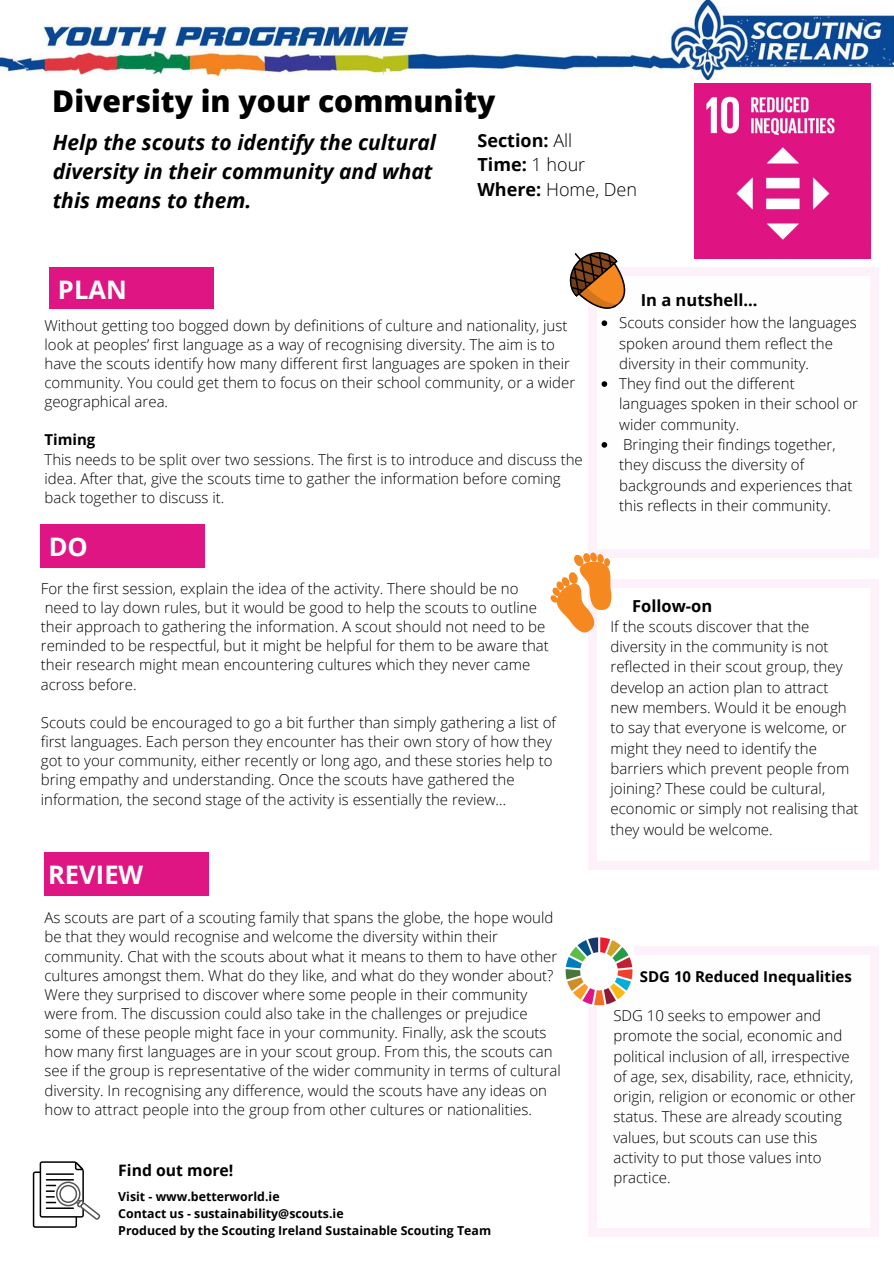
<style>
.page{position:relative;width:894px;height:1264px;background:#fff}
.page>*{position:absolute;margin:0;border:0;box-sizing:border-box;transform-origin:0 0}
.t1{font:800 30px "Open Sans";color:#000}
.t2{font:700 25.5px "Open Sans";color:#fff}
.t3{font:italic 700 21px/29.2px "Open Sans";color:#000}
.t4{font:700 18px "Open Sans";color:#000}
.t5{font:300 18px "Open Sans";color:#000}
.t6{font:700 16.5px "Open Sans";color:#000}
.t7{font:700 15.75px "Open Sans";color:#000}
.t8{font:300 15px/20.2px "Open Sans";color:#000}
.t9{font:700 15px "Open Sans";color:#000}
.t10{font:700 12.3px "Open Sans";color:#000}
.s1{font-weight:300}
.s2{font-weight:700}
</style>
<div class="page">
<div style="left:50px;top:267px;width:164px;height:42px;background:#df1583"></div>
<div style="left:41px;top:524px;width:164px;height:44px;background:#df1583"></div>
<div style="left:44px;top:852px;width:165px;height:44px;background:#df1583"></div>
<img style="left:0;top:0;width:893px;height:80px">
<div style="left:591px;top:271px;width:284px;height:283px;background:#fafcfc"></div>
<div style="left:869px;top:549px;width:9px;height:9px;background:#fef2fa"></div>
<div style="left:588px;top:276px;width:8px;height:273px;background:#fef2fa"></div>
<div style="left:588px;top:549px;width:8px;height:9px;background:#fef2fa"></div>
<div style="left:869px;top:276px;width:9px;height:273px;background:#fef2fa"></div>
<div style="left:596px;top:549px;width:273px;height:9px;background:#fef2fa"></div>
<div style="left:869px;top:267px;width:9px;height:9px;background:#fef2fa"></div>
<div style="left:596px;top:267px;width:273px;height:9px;background:#fef2fa"></div>
<div style="left:869px;top:861px;width:9px;height:9px;background:#fef2fa"></div>
<div style="left:588px;top:588px;width:8px;height:273px;background:#fef2fa"></div>
<div style="left:588px;top:861px;width:8px;height:9px;background:#fef2fa"></div>
<div style="left:869px;top:588px;width:9px;height:273px;background:#fef2fa"></div>
<div style="left:596px;top:861px;width:273px;height:9px;background:#fef2fa"></div>
<div style="left:869px;top:579px;width:9px;height:9px;background:#fef2fa"></div>
<div style="left:596px;top:579px;width:273px;height:9px;background:#fef2fa"></div>
<svg style="left:550px;top:552px;width:62px;height:87px"></svg>
<svg style="left:33px;top:1161px;width:67px;height:66px"></svg>
<div style="left:591px;top:949px;width:284px;height:284px;background:#fdfbfe"></div>
<div style="left:869px;top:1228px;width:9px;height:8px;background:#fef2fa"></div>
<div style="left:588px;top:954px;width:8px;height:274px;background:#fef2fa"></div>
<div style="left:588px;top:1228px;width:8px;height:8px;background:#fef2fa"></div>
<div style="left:869px;top:954px;width:9px;height:274px;background:#fef2fa"></div>
<div style="left:596px;top:1228px;width:273px;height:8px;background:#fef2fa"></div>
<div style="left:869px;top:946px;width:9px;height:8px;background:#fef2fa"></div>
<div style="left:596px;top:946px;width:273px;height:8px;background:#fef2fa"></div>
<img style="left:565px;top:937px;width:68px;height:69px">
<svg style="left:569px;top:252px;width:57px;height:74px"></svg>
<svg style="left:601px;top:381px;width:6px;height:6px"></svg>
<svg style="left:601px;top:442px;width:6px;height:5px"></svg>
<img style="left:694px;top:83px;width:176px;height:176px">
<p class="t1" style="left:52px;top:80px;width:444px">Diversity in your community</p>
<p class="t3" style="left:53px;top:127px;width:385px">Help the scouts to identify the cultural diversity in their community and what this means to them.</p>
<p class="t2" style="left:58px;top:271px;width:70px">PLAN</p>
<p class="t4" style="left:477px;top:127px;width:96px">Section: <span class="s1">All</span></p>
<p class="t4" style="left:477px;top:152px;width:109px">Time: <span class="s1">1 hour</span></p>
<p class="t5" style="left:477px;top:177px;width:161px"><span class="s2">Where:</span> Home, Den</p>
<p class="t6" style="left:640px;top:288px;width:118px">In a nutshell...</p>
<p class="t8" style="left:44px;top:315px;width:532px;line-height:19.2px">Without getting too bogged down by definitions of culture and nationality, just look at peoples’ first language as a way of recognising diversity. The aim is to have the scouts identify how many different first languages are spoken in their community. You could get them to focus on their school community, or a wider geographical area.</p>
<p class="t9" style="left:44px;top:429px;width:52px">Timing</p>
<p class="t8" style="left:44px;top:449px;width:539px;line-height:19.2px">This needs to be split over two sessions. The first is to introduce and discuss the idea. After that, give the scouts time to gather the information before coming back together to discuss it.</p>
<p class="t2" style="left:49px;top:528px;width:41px">DO</p>
<p class="t8" style="left:41px;top:578px;width:479px">For the first session, explain the idea of the activity. There should be no</p>
<p class="t8" style="left:41px;top:597px;width:509px;line-height:19.2px">need to lay down rules, but it would be good to help the scouts to outline their approach to gathering the information. A scout should not need to be reminded to be respectful, but it might be helpful for them to be aware that their research might mean encountering cultures which they never came across before.</p>
<p class="t8" style="left:41px;top:712px;width:516px;line-height:19.2px">Scouts could be encouraged to go a bit further than simply gathering a list of first languages. Each person they encounter has their own story of how they got to your community, either recently or long ago, and these stories help to bring empathy and understanding. Once the scouts have gathered the information, the second stage of the activity is essentially the review…</p>
<p class="t2" style="left:48px;top:856px;width:97px">REVIEW</p>
<p class="t8" style="left:44px;top:907px;width:517px;line-height:19.2px">As scouts are part of a scouting family that spans the globe, the hope would be that they would recognise and welcome the diversity within their community. Chat with the scouts about what it means to them to have other cultures amongst them. What do they like, and what do they wonder about?<br>Were they surprised to discover where some people in their community were from. The discussion could also take in the challenges or prejudice some of these people might face in your community. Finally, ask the scouts how many first languages are in your scout group. From this, the scouts can see if the group is representative of the wider community in terms of cultural diversity. In recognising any difference, would the scouts have any ideas on how to attract people into the group from other cultures or nationalities.</p>
<p class="t7" style="left:118px;top:1159px;width:117px">Find out more!</p>
<p class="t10" style="left:118px;top:1187px;width:163px">Visit - www.betterworld.ie</p>
<p class="t10" style="left:118px;top:1204px;width:227px">Contact us - sustainability@scouts.ie</p>
<p class="t10" style="left:118px;top:1221px;width:374px">Produced by the Scouting Ireland Sustainable Scouting Team</p>
<p class="t8" style="left:619px;top:312px;width:239px">Scouts consider how the languages spoken around them reflect the diversity in their community.</p>
<p class="t8" style="left:619px;top:373px;width:240px">They find out the different languages spoken in their school or wider community.</p>
<p class="t8" style="left:619px;top:434px;width:235px">Bringing their findings together, they discuss the diversity of backgrounds and experiences that this reflects in their community.</p>
<p class="t6" style="left:632px;top:594px;width:82px">Follow-on</p>
<p class="t8" style="left:610px;top:616px;width:249px">If the scouts discover that the diversity in the community is not reflected in their scout group, they develop an action plan to attract new members. Would it be enough to say that everyone is welcome, or might they need to identify the barriers which prevent people from joining? These could be cultural, economic or simply not realising that they would be welcome.</p>
<p class="t9" style="left:639px;top:965px;width:213px">SDG 10 Reduced Inequalities</p>
<p class="t8" style="left:613px;top:1005px;width:244px">SDG 10 seeks to empower and promote the social, economic and political inclusion of all, irrespective of age, sex, disability, race, ethnicity, origin, religion or economic or other status. These are already scouting values, but scouts can use this activity to put those values into practice.</p>
</div>
